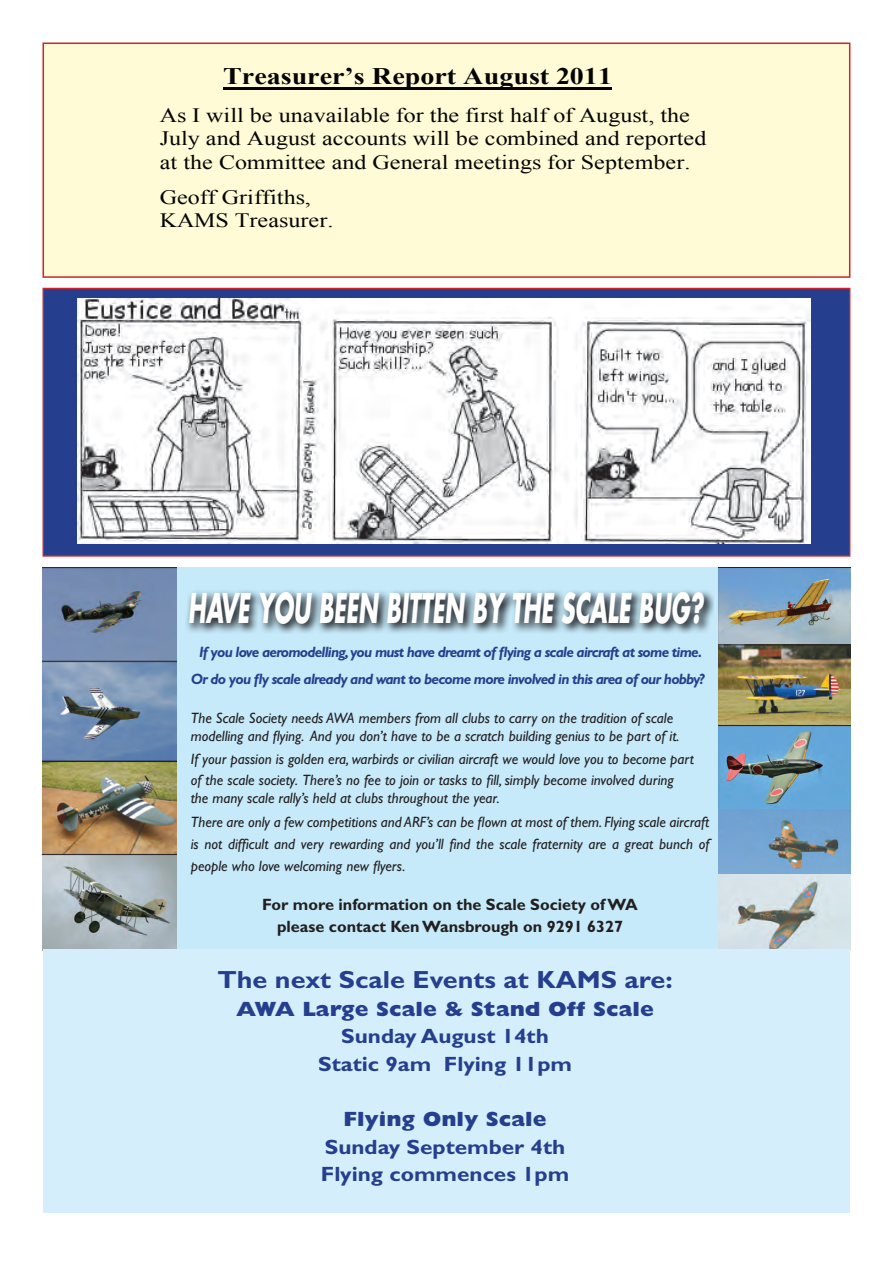
<style>
.page{position:relative;width:893px;height:1263px;background:#fff}
.page>*{position:absolute;margin:0;border:0;box-sizing:border-box;transform-origin:0 0}
.t1{font:italic 700 39.9px "Futura";color:#fff;scale:.56 1}
.t2{font:700 24.9px "Gill Sans";color:#253f8e;scale:1.09 1}
.t3{font:700 23.7px "Times New Roman";color:#040503;scale:1.18 1}
.t4{font:700 20.7px/27.6px "Gill Sans";color:#253f8e;text-align:center;scale:1.09 1}
.t5{font:800 20.7px "Gill Sans";color:#253f8e;scale:1.09 1}
.t6{font:20.4px/23.4px "Times New Roman";color:#040503;scale:1.18 1}
.t7{font:700 16.35px/21.9px "Gill Sans";color:#231f20;text-align:center}
.t8{font:italic 15px/18px "Gill Sans";color:#231f20}
.t9{font:italic 700 15px/27.3px "Gill Sans";letter-spacing:-.05em;color:#253f8e;text-align:center}
</style>
<div class="page">
<div style="left:43px;top:43px;width:807px;height:235px;background:#fffbd6;border:2px solid #d1232a"></div>
<div style="left:43px;top:288px;width:807px;height:269px;background:#253f8e;border:2px solid #d1232a"></div>
<hr style="left:223px;top:87px;width:389px;height:3px;background:#040503">
<img style="left:78px;top:298px;width:733px;height:246px">
<img style="left:43px;top:567px;width:135px;height:382px">
<img style="left:718px;top:567px;width:132px;height:243px">
<img style="left:718px;top:810px;width:132px;height:139px">
<div style="left:178px;top:567px;width:540px;height:384px;background:#c6eafa"></div>
<svg style="left:186px;top:590px;width:528px;height:44px"></svg>
<div style="left:43px;top:949px;width:807px;height:264px;background:#d4effb"></div>
<h3 class="t3" style="left:223px;top:68px;width:331px">Treasurer’s Report August 2011</h3>
<h3 class="t6" style="left:160px;top:105px;width:465px">As I will be unavailable for the first half of August, the<br>July and August accounts will be combined and reported at the Committee and General meetings for September.</h3>
<h3 class="t6" style="left:160px;top:187px;width:149px">Geoff Griffiths,<br>KAMS Treasurer.</h3>
<h1 class="t1" style="left:188px;top:580px;width:922px">HAVE YOU BEEN BITTEN BY THE SCALE BUG?</h1>
<p class="t9" style="left:191px;top:638px;width:515px">If you love aeromodelling, you must have dreamt of flying a scale aircraft at some time.<br>Or do you fly scale already and want to become more involved in this area of our hobby?</p>
<p class="t8" style="left:191px;top:709px;width:490px">The Scale Society needs AWA members from all clubs to carry on the tradition of scale modelling and flying. And you don’t have to be a scratch building genius to be part of it.</p>
<p class="t8" style="left:191px;top:749px;width:505px;line-height:20.4px">If your passion is golden era, warbirds or civilian aircraft we would love you to become part of the scale society. There’s no fee to join or tasks to fill, simply become involved during</p>
<p class="t8" style="left:191px;top:786px;width:520px;line-height:24.6px">the many scale rally’s held at clubs throughout the year.<br>There are only a few competitions and ARF’s can be flown at most of them. Flying scale aircraft</p>
<p class="t8" style="left:191px;top:833px;width:520px;line-height:21.9px">is not difficult and very rewarding and you’ll find the scale fraternity are a great bunch of people who love welcoming new flyers.</p>
<p class="t7" style="left:262px;top:894px;width:377px">For more information on the Scale Society of WA please contact Ken Wansbrough on 9291 6327</p>
<h2 class="t2" style="left:217px;top:965px;width:419px">The next Scale Events at KAMS are:</h2>
<h3 class="t5" style="left:236px;top:997px;width:385px">AWA Large Scale &amp; Stand Off Scale</h3>
<h3 class="t4" style="left:318px;top:1022px;width:234px">Sunday August 14th<br>Static 9am Flying 11pm</h3>
<h3 class="t5" style="left:343px;top:1107px;width:188px">Flying Only Scale</h3>
<h3 class="t4" style="left:321px;top:1133px;width:229px;text-align:left">Sunday September 4th<br>Flying commences 1pm</h3>
</div>
